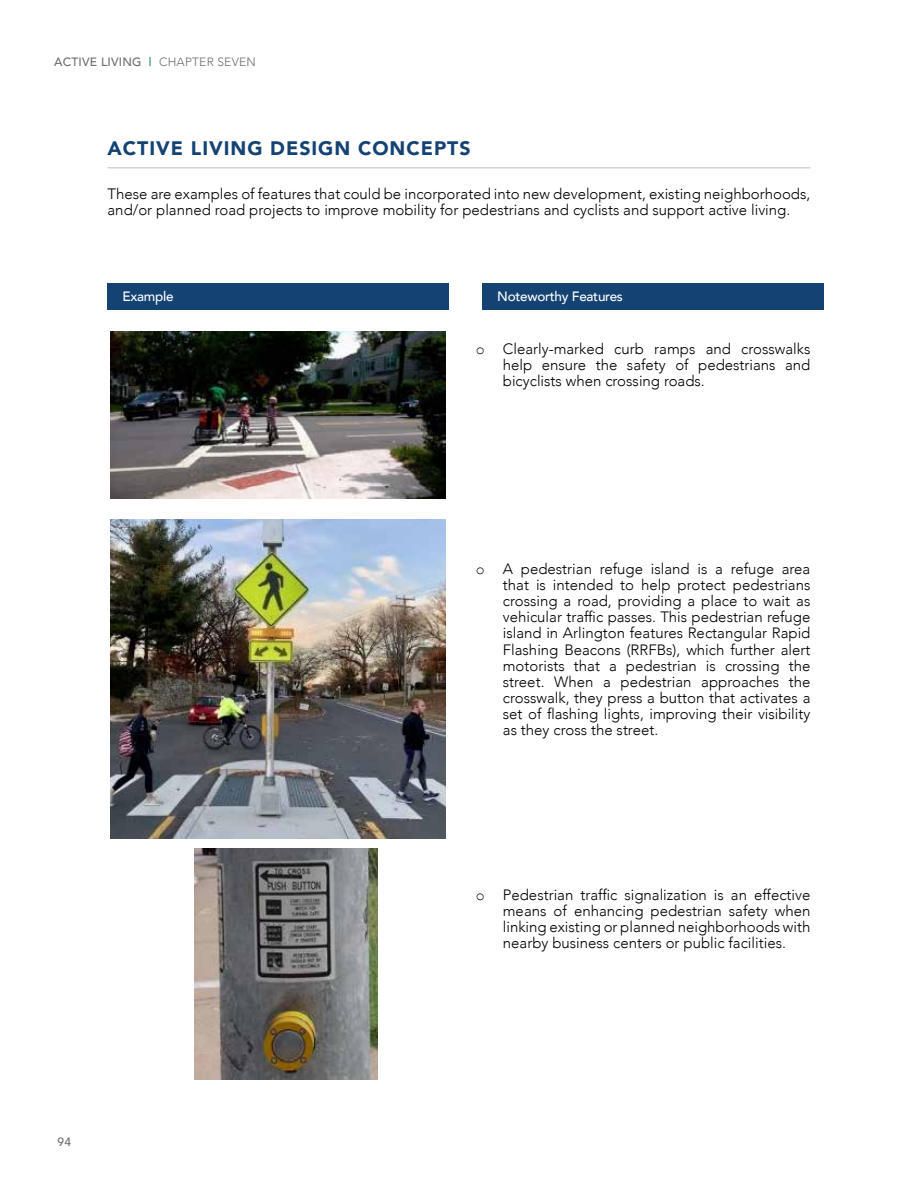
<style>
.page{position:relative;width:918px;height:1188px;background:#fff}
.page>*{position:absolute;margin:0;border:0;box-sizing:border-box;transform-origin:0 0}
.t1{font:900 19.5px "Avenir";letter-spacing:.05em;color:#144373}
.t2{font:300 15px/16.2px "Avenir";color:#000;text-align:justify}
.t3{font:500 13.5px "Avenir";letter-spacing:-.02em;color:#fff}
.t4{font:500 12px "Avenir";letter-spacing:.02em;color:#6d6e71}
.s1{color:#008761}
.s2{font-weight:300}
.s3{font-family:"Courier New";font-weight:400}
</style>
<div class="page">
<img style="left:194px;top:848px;width:184px;height:232px">
<img style="left:111px;top:331px;width:335px;height:167px">
<hr style="left:108px;top:167px;width:702px;height:1px;background:#bcbec0">
<div style="left:108px;top:283px;width:341px;height:27px;background:#144373"></div>
<div style="left:482px;top:283px;width:341px;height:27px;background:#144373"></div>
<img style="left:111px;top:520px;width:335px;height:318px">
<p class="t4" style="left:54px;top:51px;width:203px">ACTIVE LIVING <span class="s1">|</span> <span class="s2">CHAPTER SEVEN</span></p>
<h1 class="t1" style="left:108px;top:132px;width:365px">ACTIVE LIVING DESIGN CONCEPTS</h1>
<p class="t2" style="left:108px;top:185px;width:704px">These are examples of features that could be incorporated into new development, existing neighborhoods, and/or planned road projects to improve mobility for pedestrians and cyclists and support active living.</p>
<p class="t3" style="left:123px;top:285px;width:53px">Example</p>
<p class="t3" style="left:497px;top:285px;width:127px">Noteworthy Features</p>
<p class="t2" style="left:503px;top:341px;width:309px;text-indent:-27px"><span class="s3">o</span> Clearly-marked curb ramps and crosswalks help ensure the safety of pedestrians and bicyclists when crossing roads.</p>
<p class="t2" style="left:503px;top:560px;width:309px;text-indent:-27px"><span class="s3">o</span> A pedestrian refuge island is a refuge area that is intended to help protect pedestrians crossing a road, providing a place to wait as vehicular traffic passes. This pedestrian refuge island in Arlington features Rectangular Rapid Flashing Beacons (RRFBs), which further alert motorists that a pedestrian is crossing the street. When a pedestrian approaches the crosswalk, they press a button that activates a set of flashing lights, improving their visibility as they cross the street.</p>
<p class="t4" style="left:58px;top:1131px;width:15px">94</p>
<p class="t2" style="left:503px;top:887px;width:309px;text-indent:-27px"><span class="s3">o</span> Pedestrian traffic signalization is an effective means of enhancing pedestrian safety when linking existing or planned neighborhoods with nearby business centers or public facilities.</p>
</div>
